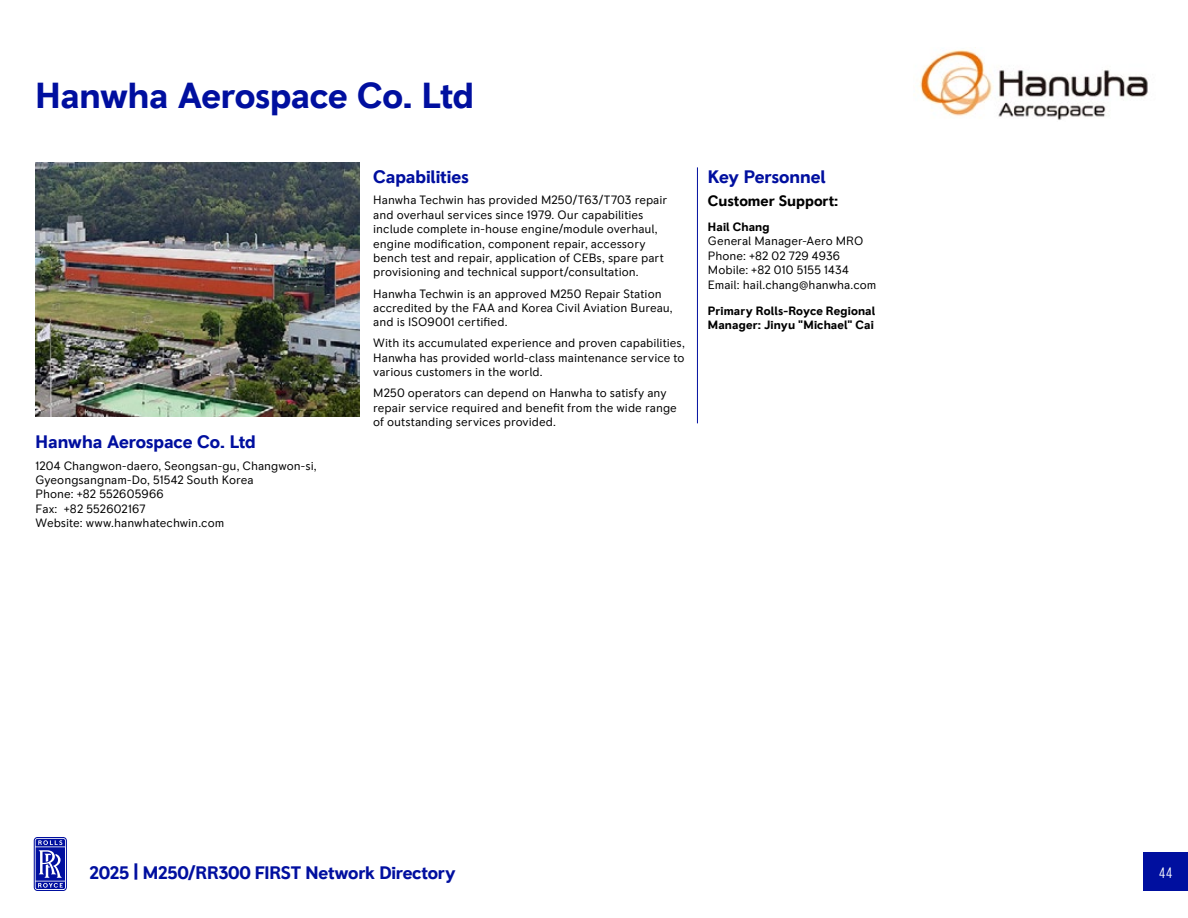
<style>
.page{position:relative;width:1188px;height:918px;background:#fff}
.page>*{position:absolute;margin:0;border:0;box-sizing:border-box;transform-origin:0 0}
.t1{font:700 36px "RR Pioneer";letter-spacing:-.015em;color:#000f9f}
.t2{font:700 18px "RR Pioneer";letter-spacing:-.01em;color:#000f9f}
.t3{font:700 15px "RR Pioneer";color:#000}
.t4{font:300 condensed 15px "RR Pioneer";color:#fff}
.t5{font:12px/14.4px "RR Pioneer";color:#000}
.t6{font:700 12px/14.4px "RR Pioneer";letter-spacing:.005em;color:#000}
</style>
<div class="page">
<div style="left:1144px;top:852px;width:44px;height:39px;background:#000f9f"></div>
<svg style="left:34px;top:837px;width:33px;height:54px;background:#4d57bb"></svg>
<hr style="left:697px;top:167px;width:1px;height:256px;background:#000f9f">
<img style="left:36px;top:163px;width:324px;height:254px">
<img style="left:919px;top:50px;width:229px;height:70px">
<h1 class="t1" style="left:36px;top:74px;width:440px">Hanwha Aerospace Co. Ltd</h1>
<h2 class="t2" style="left:36px;top:431px;width:222px">Hanwha Aerospace Co. Ltd</h2>
<p class="t5" style="left:36px;top:458px;width:283px">1204 Changwon-daero, Seongsan-gu, Changwon-si,<br>Gyeongsangnam-Do, 51542 South Korea<br>Phone: +82 552605966<br>Fax: +82 552602167<br>Website: www.hanwhatechwin.com</p>
<h2 class="t2" style="left:373px;top:166px;width:97px">Capabilities</h2>
<p class="t5" style="left:373px;top:193px;width:296px">Hanwha Techwin has provided M250/T63/T703 repair and overhaul services since 1979. Our capabilities include complete in-house engine/module overhaul, engine modification, component repair, accessory bench test and repair, application of CEBs, spare part provisioning and technical support/consultation.</p>
<p class="t5" style="left:373px;top:286px;width:301px">Hanwha Techwin is an approved M250 Repair Station accredited by the FAA and Korea Civil Aviation Bureau, and is ISO9001 certified.</p>
<p class="t5" style="left:373px;top:336px;width:313px;text-align:justify">With its accumulated experience and proven capabilities, Hanwha has provided world-class maintenance service to various customers in the world.</p>
<p class="t5" style="left:373px;top:386px;width:305px">M250 operators can depend on Hanwha to satisfy any repair service required and benefit from the wide range of outstanding services provided.</p>
<h2 class="t2" style="left:708px;top:166px;width:119px">Key Personnel</h2>
<p class="t3" style="left:708px;top:192px;width:132px">Customer Support:</p>
<p class="t6" style="left:708px;top:220px;width:63px">Hail Chang</p>
<p class="t5" style="left:708px;top:234px;width:170px">General Manager-Aero MRO<br>Phone: +82 02 729 4936<br>Mobile: +82 010 5155 1434<br>Email: hail.chang@hanwha.com</p>
<p class="t6" style="left:708px;top:304px;width:169px">Primary Rolls‑Royce Regional<br>Manager: Jinyu "Michael" Cai</p>
<h2 class="t2" style="left:90px;top:862px;width:368px">2025 | M250/RR300 FIRST Network Directory</h2>
<p class="t4" style="left:1159px;top:864px;width:14px">44</p>
</div>
